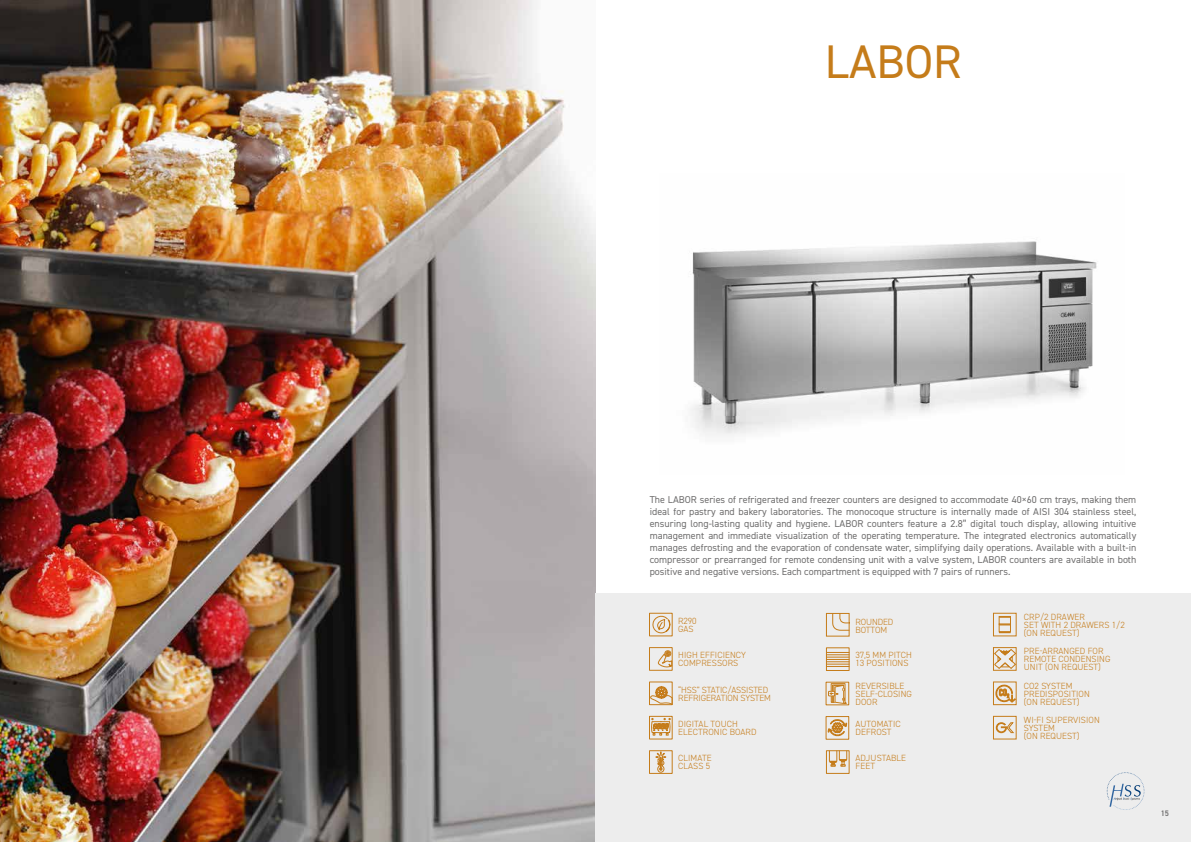
<style>
.page{position:relative;width:1191px;height:842px;background:#fff}
.page>*{position:absolute;margin:0;border:0;box-sizing:border-box;transform-origin:0 0}
.t1{font:47.2px "DIN2014";color:#c57c1a}
.t2{font:10px/12px "DIN2014";color:#706f6f;text-align:justify}
.t3{font:300 9px/8px "DIN2014";letter-spacing:.01em;color:#c57c1a}
.t4{font:300 9px/8px "DIN2014";letter-spacing:-.01em;color:#c57c1a}
.t5{font:600 8px "DIN2014";color:#706f6f}
</style>
<div class="page">
<img style="left:0;top:0;width:595px;height:842px">
<img style="left:690px;top:241px;width:407px;height:195px">
<div style="left:595px;top:594px;width:596px;height:248px;background:#ededed"></div>
<svg style="left:1106px;top:772px;width:38px;height:38px"></svg>
<svg style="left:996px;top:722px;width:17px;height:11px"></svg>
<div style="left:993px;top:716px;width:23px;height:23px;border:1px solid #c57c1a"></div>
<div style="left:993px;top:647px;width:23px;height:23px;border:1px solid #c57c1a"></div>
<svg style="left:994px;top:649px;width:22px;height:20px"></svg>
<div style="left:993px;top:682px;width:23px;height:23px;border:1px solid #c57c1a"></div>
<svg style="left:994px;top:681px;width:21px;height:22px"></svg>
<div style="left:993px;top:613px;width:23px;height:23px;border:1px solid #c57c1a"></div>
<div style="left:999px;top:616px;width:11px;height:8px;border:1px solid #c57c1a"></div>
<div style="left:999px;top:624px;width:11px;height:8px;border:1px solid #c57c1a"></div>
<div style="left:649px;top:716px;width:23px;height:23px;border:1px solid #c57c1a"></div>
<svg style="left:651px;top:718px;width:19px;height:17px"></svg>
<div style="left:649px;top:682px;width:23px;height:23px;border:1px solid #c57c1a"></div>
<svg style="left:650px;top:686px;width:22px;height:19px"></svg>
<div style="left:649px;top:613px;width:23px;height:23px;border:1px solid #c57c1a"></div>
<svg style="left:652px;top:613px;width:19px;height:22px"></svg>
<div style="left:649px;top:647px;width:23px;height:23px;border:1px solid #c57c1a"></div>
<svg style="left:658px;top:650px;width:14px;height:17px"></svg>
<div style="left:649px;top:750px;width:23px;height:23px;border:1px solid #c57c1a"></div>
<svg style="left:655px;top:751px;width:11px;height:23px"></svg>
<div style="left:826px;top:613px;width:23px;height:23px;border:1px solid #c57c1a"></div>
<svg style="left:832px;top:613px;width:18px;height:18px"></svg>
<div style="left:826px;top:750px;width:23px;height:23px;border:1px solid #c57c1a"></div>
<div style="left:826px;top:682px;width:23px;height:23px;border:1px solid #c57c1a"></div>
<svg style="left:828px;top:683px;width:19px;height:21px"></svg>
<div style="left:826px;top:648px;width:23px;height:23px;border:1px solid #c57c1a"></div>
<svg style="left:826px;top:652px;width:23px;height:15px"></svg>
<div style="left:826px;top:716px;width:23px;height:23px;border:1px solid #c57c1a"></div>
<svg style="left:828px;top:719px;width:19px;height:18px"></svg>
<svg style="left:829px;top:750px;width:18px;height:16px"></svg>
<h1 class="t1" style="left:825px;top:32px;width:138px">LABOR</h1>
<p class="t2" style="left:650px;top:493px;width:488px">The LABOR series of refrigerated and freezer counters are designed to accommodate 40×60 cm trays, making them ideal for pastry and bakery laboratories. The monocoque structure is internally made of AISI 304 stainless steel, ensuring long-lasting quality and hygiene. LABOR counters feature a 2.8” digital touch display, allowing intuitive management and immediate visualization of the operating temperature. The integrated electronics automatically manages defrosting and the evaporation of condensate water, simplifying daily operations. Available with a built-in compressor or prearranged for remote condensing unit with a valve system, LABOR counters are available in both positive and negative versions. Each compartment is equipped with 7 pairs of runners.</p>
<p class="t3" style="left:678px;top:617px;width:20px">R290<br>GAS</p>
<p class="t3" style="left:678px;top:651px;width:69px">HIGH EFFICIENCY<br>COMPRESSORS</p>
<p class="t4" style="left:678px;top:686px;width:94px">“HSS” STATIC/ASSISTED<br>REFRIGERATION SYSTEM</p>
<p class="t4" style="left:855px;top:618px;width:39px">ROUNDED<br>BOTTOM</p>
<p class="t3" style="left:855px;top:651px;width:58px">37,5 MM PITCH<br>13 POSITIONS</p>
<p class="t3" style="left:855px;top:681px;width:58px">REVERSIBLE<br>SELF-CLOSING<br>DOOR</p>
<p class="t3" style="left:1023px;top:613px;width:103px">CRP/2 DRAWER<br>SET WITH 2 DRAWERS 1/2 (ON REQUEST)</p>
<p class="t3" style="left:1023px;top:647px;width:88px">PRE-ARRANGED FOR<br>REMOTE CONDENSING<br>UNIT (ON REQUEST)</p>
<p class="t3" style="left:1023px;top:682px;width:67px">CO2 SYSTEM<br>PREDISPOSITION (ON REQUEST)</p>
<p class="t3" style="left:678px;top:720px;width:80px">DIGITAL TOUCH<br>ELECTRONIC BOARD</p>
<p class="t3" style="left:855px;top:720px;width:47px">AUTOMATIC<br>DEFROST</p>
<p class="t3" style="left:1023px;top:715px;width:77px">WI-FI SUPERVISION<br>SYSTEM<br>(ON REQUEST)</p>
<p class="t3" style="left:678px;top:754px;width:35px">CLIMATE<br>CLASS 5</p>
<p class="t3" style="left:855px;top:754px;width:52px">ADJUSTABLE<br>FEET</p>
<p class="t5" style="left:1160px;top:807px;width:10px">15</p>
</div>
